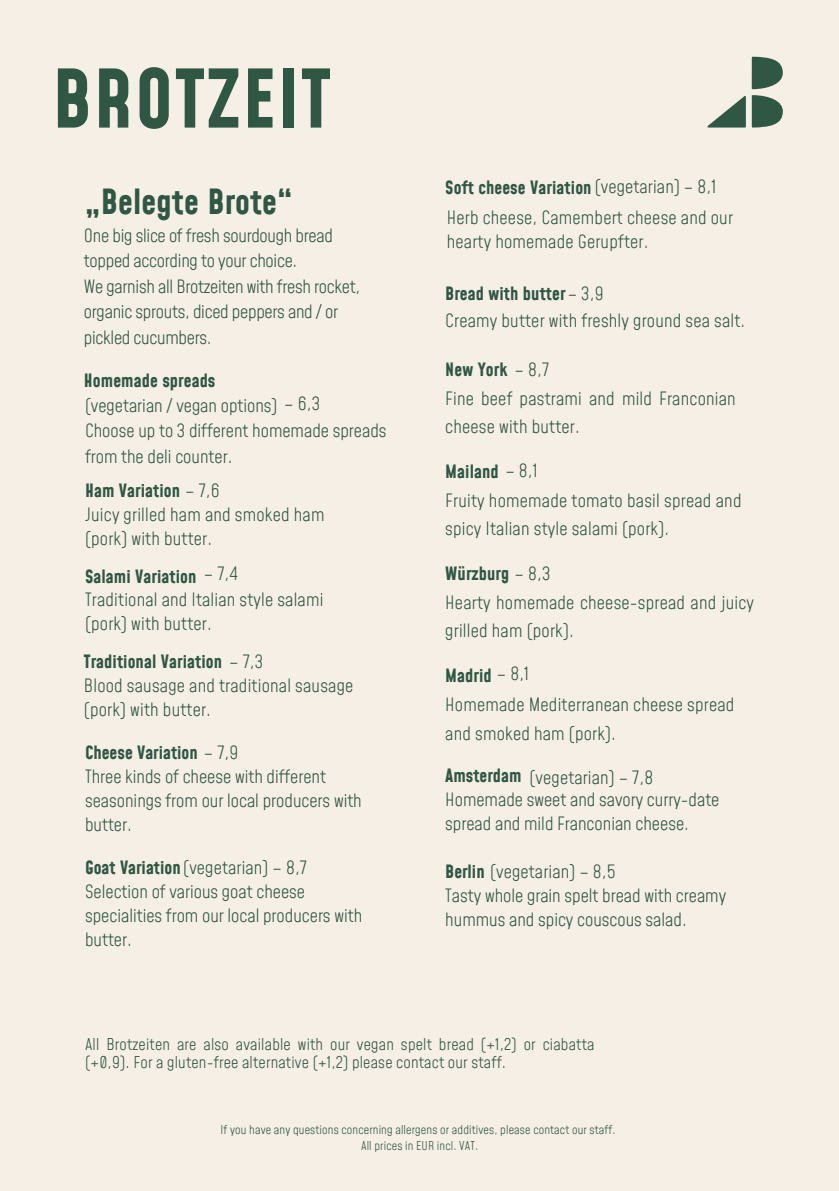
<style>
.page{position:relative;width:839px;height:1191px;background:#fff}
.page>*{position:absolute;margin:0;border:0;box-sizing:border-box;transform-origin:0 0}
.t1{font:700 79px "Mohave";letter-spacing:.02em;color:#305644}
.t2{font:700 34px "Mohave";letter-spacing:.005em;color:#305644}
.t3{font:300 18px/24px "Mohave";color:#305644}
.t4{font:700 18px "Mohave";letter-spacing:.005em;color:#305644}
.t5{font:300 16px/18.6px "Mohave";letter-spacing:.01em;color:#305644}
.t6{font:300 12px "Mohave";letter-spacing:.01em;color:#305644}
.s1{font-weight:300}
.s2{font-weight:700}
</style>
<div class="page">
<div style="left:0;top:0;width:838px;height:1191px;background:#f6efe6"></div>
<svg style="left:751px;top:95px;width:31px;height:33px"></svg>
<svg style="left:707px;top:96px;width:38px;height:32px"></svg>
<svg style="left:751px;top:57px;width:31px;height:32px"></svg>
<h1 class="t1" style="left:52px;top:50px;width:280px">BROTZEIT</h1>
<h2 class="t2" style="left:85px;top:181px;width:209px">„Belegte Brote“</h2>
<h4 class="t3" style="left:84px;top:222px;width:277px;line-height:25.6px">One big slice of fresh sourdough bread topped according to your choice.<br>We garnish all Brotzeiten with fresh rocket, organic sprouts, diced peppers and / or pickled cucumbers.</h4>
<h3 class="t4" style="left:84px;top:369px;width:133px">Homemade spreads</h3>
<h4 class="t3" style="left:85px;top:392px;width:303px;line-height:25.6px">(vegetarian / vegan options) – 6,3<br>Choose up to 3 different homemade spreads from the deli counter.</h4>
<h4 class="t4" style="left:85px;top:480px;width:136px">Ham Variation <span class="s1">– 7,6</span></h4>
<h3 class="t3" style="left:85px;top:502px;width:241px">Juicy grilled ham and smoked ham (pork) with butter.</h3>
<h3 class="t4" style="left:85px;top:565px;width:113px">Salami Variation</h3>
<h4 class="t3" style="left:204px;top:561px;width:36px">– 7,4</h4>
<h4 class="t3" style="left:85px;top:587px;width:240px">Traditional and Italian style salami (pork) with butter.</h4>
<h4 class="t4" style="left:84px;top:650px;width:181px">Traditional Variation <span class="s1">– 7,3</span></h4>
<h4 class="t3" style="left:84px;top:673px;width:271px">Blood sausage and traditional sausage (pork) with butter.</h4>
<h4 class="t3" style="left:85px;top:740px;width:278px"><span class="s2">Cheese Variation</span> – 7,9<br>Three kinds of cheese with different seasonings from our local producers with butter.</h4>
<h4 class="t3" style="left:85px;top:855px;width:278px"><span class="s2">Goat Variation</span>(vegetarian) – 8,7<br>Selection of various goat cheese specialities from our local producers with</h4>
<h3 class="t3" style="left:85px;top:927px;width:48px">butter.</h3>
<h4 class="t4" style="left:445px;top:177px;width:272px">Soft cheese Variation <span class="s1">(vegetarian) – 8,1</span></h4>
<h4 class="t3" style="left:446px;top:205px;width:288px">Herb cheese, Camembert cheese and our hearty homemade Gerupfter.</h4>
<h3 class="t4" style="left:445px;top:282px;width:160px">Bread with butter<span class="s1">– 3,9</span></h3>
<h4 class="t3" style="left:445px;top:308px;width:301px">Creamy butter with freshly ground sea salt.</h4>
<h4 class="t4" style="left:445px;top:359px;width:105px">New York <span class="s1">– 8,7</span></h4>
<h4 class="t3" style="left:445px;top:384px;width:292px;line-height:28.4px">Fine beef pastrami and mild Franconian cheese with butter.</h4>
<h4 class="t4" style="left:445px;top:461px;width:94px">Mailand <span class="s1">– 8,1</span></h4>
<h3 class="t3" style="left:445px;top:486px;width:298px;line-height:28.4px">Fruity homemade tomato basil spread and spicy Italian style salami (pork).</h3>
<h4 class="t4" style="left:445px;top:563px;width:107px">Würzburg <span class="s1">– 8,3</span></h4>
<h4 class="t3" style="left:445px;top:588px;width:310px;line-height:28.4px">Hearty homemade cheese-spread and juicy grilled ham (pork).</h4>
<p class="t3" style="left:497px;top:661px;width:34px">– 8,1</p>
<h3 class="t4" style="left:445px;top:665px;width:48px">Madrid</h3>
<h4 class="t3" style="left:445px;top:690px;width:290px;line-height:28.4px">Homemade Mediterranean cheese spread and smoked ham (pork).</h4>
<h4 class="t3" style="left:445px;top:766px;width:275px;line-height:22.2px"><span class="s2">Amsterdam</span> (vegetarian) – 7,8<br>Homemade sweet and savory curry-date</h4>
<h4 class="t3" style="left:445px;top:811px;width:245px">spread and mild Franconian cheese.</h4>
<h3 class="t3" style="left:445px;top:859px;width:282px"><span class="s2">Berlin</span> (vegetarian) – 8,5<br>Tasty whole grain spelt bread with creamy hummus and spicy couscous salad.</h3>
<h4 class="t5" style="left:85px;top:1034px;width:511px">All Brotzeiten are also available with our vegan spelt bread (+1,2) or ciabatta (+0,9). For a gluten-free alternative (+1,2) please contact our staff.</h4>
<h4 class="t6" style="left:220px;top:1122px;width:396px">If you have any questions concerning allergens or additives, please contact our staff.</h4>
<h4 class="t6" style="left:361px;top:1138px;width:119px">All prices in EUR incl. VAT.</h4>
</div>
